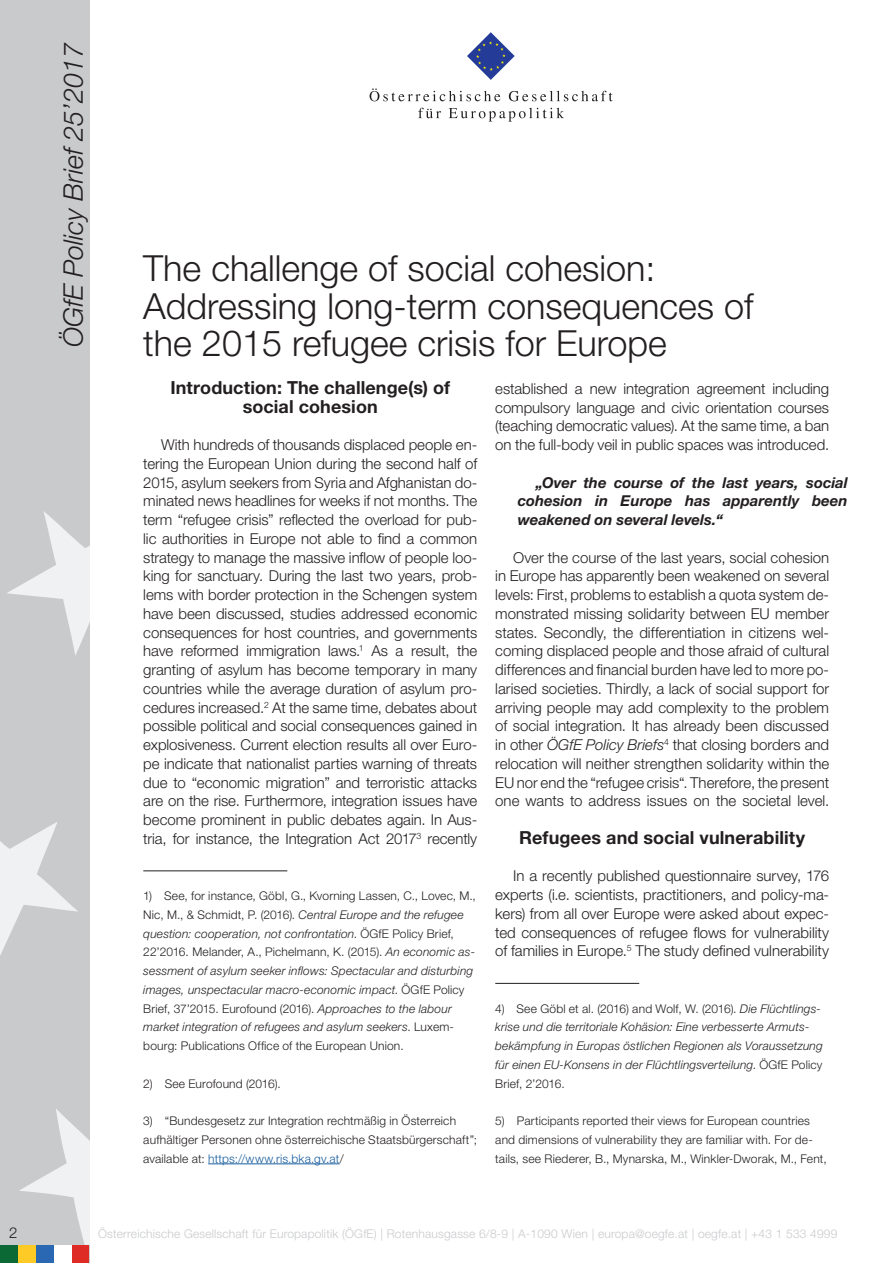
<style>
.page{position:relative;width:893px;height:1263px;background:#fff}
.page>*{position:absolute;margin:0;border:0;box-sizing:border-box;transform-origin:0 0}
.t1{font:300 36px "Helvetica Neue LT Std";color:#231f20}
.t2{font:italic 300 27px "Helvetica Neue LT Std";color:#231f20}
.Zwischenüberschrift{font:700 18px/18.8px "Helvetica Neue LT Std";letter-spacing:.005em;color:#231f20;text-align:center}
.Standard_Paragraph{font:300 15px/18.8px "Helvetica Neue LT Std";letter-spacing:-.005em;color:#231f20;text-align:justify}
.Standard_Paragraph-2{font:italic 700 15px/18.8px "Helvetica Neue LT Std";color:#231f20;text-align:justify}
.Footnotes{font:italic 300 12px/18.8px "Helvetica Neue LT Std";letter-spacing:.015em;color:#231f20}
.Footnotes-2{font:300 12px/18.8px "Helvetica Neue LT Std";letter-spacing:.015em;color:#231f20}
.t3{font:300 12px "Helvetica Neue LT Std";letter-spacing:.015em;color:#c9cacc}
.s1{font-style:normal}
.s2{color:#175d9e}
.s3{font-style:italic}
</style>
<div class="page">
<div style="left:0;top:0;width:89px;height:1263px;background:#c9cacc"></div>
<svg style="left:19px;top:1109px;width:70px;height:136px"></svg>
<svg style="left:0;top:822px;width:78px;height:134px"></svg>
<svg style="left:7px;top:511px;width:82px;height:144px"></svg>
<div style="left:18px;top:1245px;width:18px;height:18px;background:#fecb26"></div>
<div style="left:36px;top:1245px;width:18px;height:18px;background:#2b68b3"></div>
<div style="left:71px;top:1245px;width:18px;height:18px;background:#de2b26"></div>
<div style="left:0;top:1245px;width:18px;height:18px;background:#0b6936"></div>
<div style="left:54px;top:1245px;width:17px;height:18px;background:#fff"></div>
<svg style="left:467px;top:32px;width:48px;height:48px"></svg>
<svg style="left:370px;top:88px;width:130px;height:13px"></svg>
<svg style="left:509px;top:91px;width:104px;height:10px"></svg>
<svg style="left:418px;top:108px;width:23px;height:10px"></svg>
<svg style="left:449px;top:108px;width:115px;height:14px"></svg>
<hr style="left:143px;top:870px;width:144px;height:1px;background:#231f20">
<hr style="left:208px;top:1163px;width:132px;height:1px;background:#175d9e">
<hr style="left:495px;top:983px;width:144px;height:1px;background:#231f20">
<h2 class="t2" style="left:57px;top:347px;width:306px;rotate:-90deg">ÖGfE Policy Brief 25’2017</h2>
<p class="t1" style="left:143px;top:246px;width:514px">The challenge of social cohesion:</p>
<p class="t1" style="left:143px;top:284px;width:612px">Addressing long-term consequences of</p>
<p class="t1" style="left:143px;top:321px;width:525px">the 2015 refugee crisis for Europe</p>
<p class="Zwischenüberschrift" style="left:170px;top:378px;width:281px">Introduction: The challenge(s) of social cohesion</p>
<p class="Standard_Paragraph" style="left:143px;top:435px;width:335px;text-indent:18px">With hundreds of thousands displaced people en&shy;tering the European Union during the second half of 2015, asylum seekers from Syria and Afghanistan do&shy;minated news headlines for weeks if not months. The term “refugee crisis” reflected the overload for pub&shy;lic authorities in Europe not able to find a common strategy to manage the massive inflow of people loo&shy;king for sanctuary. During the last two years, prob&shy;lems with border protection in the Schengen system have been discussed, studies addressed economic consequences for host countries, and governments have reformed immigration laws.<sup>1</sup> As a result, the granting of asylum has become temporary in many countries while the average duration of asylum pro&shy;cedures increased.<sup>2</sup> At the same time, debates about possible political and social consequences gained in explosiveness. Current election results all over Euro&shy;pe indicate that nationalist parties warning of threats due to “economic migration” and terroristic attacks are on the rise. Furthermore, integration issues have become prominent in public debates again. In Aus&shy;tria, for instance, the Integration Act 2017<sup>3</sup> recently</p>
<p class="Footnotes" style="left:143px;top:886px;width:334px"><span class="s1">1) See, for instance, Göbl, G., Kvorning Lassen, C., Lovec, M., Nic, M., &amp; Schmidt, P. (2016).</span> Central Europe and the refugee question: cooperation, not confrontation<span class="s1">. ÖGfE Policy Brief, 22’2016. Melander, A., Pichelmann, K. (2015).</span> An economic as&shy;sessment of asylum seeker inflows: Spectacular and disturbing images, unspectacular macro-economic impact<span class="s1">. ÖGfE Policy Brief, 37’2015. Eurofound (2016).</span> Approaches to the labour market integration of refugees and asylum seekers<span class="s1">. Luxem&shy;bourg: Publications Office of the European Union.</span></p>
<p class="Footnotes-2" style="left:143px;top:1074px;width:139px">2) See Eurofound (2016).</p>
<p class="Footnotes-2" style="left:143px;top:1111px;width:335px">3) “Bundesgesetz zur Integration rechtmäßig in Österreich aufhältiger Personen ohne österreichische Staatsbürgerschaft”; available at: <span class="s2">https://www.ris.bka.gv.at</span>/</p>
<p class="Standard_Paragraph" style="left:495px;top:379px;width:335px">established a new integration agreement including compulsory language and civic orientation courses (teaching democratic values). At the same time, a ban on the full-body veil in public spaces was introduced.</p>
<p class="Standard_Paragraph-2" style="left:518px;top:472px;width:332px;text-indent:18px">„Over the course of the last years, social cohesion in Europe has apparently been weakened on several levels.“</p>
<p class="Standard_Paragraph" style="left:495px;top:547px;width:335px;text-indent:18px">Over the course of the last years, social cohesion in Europe has apparently been weakened on several levels: First, problems to establish a quota system de&shy;monstrated missing solidarity between EU member states. Secondly, the differentiation in citizens wel&shy;coming displaced people and those afraid of cultural differences and financial burden have led to more po&shy;larised societies. Thirdly, a lack of social support for arriving people may add complexity to the problem of social integration. It has already been discussed in other <span class="s3">ÖGfE Policy Briefs</span><sup>4</sup> that closing borders and relocation will neither strengthen solidarity within the EU nor end the “refugee crisis“. Therefore, the present one wants to address issues on the societal level.</p>
<p class="Zwischenüberschrift" style="left:519px;top:828px;width:287px">Refugees and social vulnerability</p>
<p class="Standard_Paragraph" style="left:495px;top:866px;width:335px;text-indent:18px">In a recently published questionnaire survey, 176 experts (i.e. scientists, practitioners, and policy-ma&shy;kers) from all over Europe were asked about expec&shy;ted consequences of refugee flows for vulnerability of families in Europe.<sup>5</sup> The study defined vulnerability</p>
<p class="Footnotes" style="left:495px;top:999px;width:329px"><span class="s1">4) See Göbl et al. (2016) and Wolf, W. (2016).</span> Die Flüchtlings&shy;krise und die territoriale Kohäsion: Eine verbesserte Armuts&shy;bekämpfung in Europas östlichen Regionen als Voraussetzung für einen EU-Konsens in der Flüchtlingsverteilung<span class="s1">. ÖGfE Policy Brief, 2’2016.</span></p>
<p class="Footnotes-2" style="left:495px;top:1111px;width:333px">5) Participants reported their views for European countries and dimensions of vulnerability they are familiar with. For de&shy;tails, see Riederer, B., Mynarska, M., Winkler-Dworak, M., Fent,</p>
<p class="Standard_Paragraph" style="left:9px;top:1222px;width:10px">2</p>
<p class="t3" style="left:98px;top:1226px;width:741px">Österreichische Gesellschaft für Europapolitik (ÖGfE) | Rotenhausgasse 6/8-9 | A-1090 Wien | europa@oegfe.at | oegfe.at | +43 1 533 4999</p>
</div>
